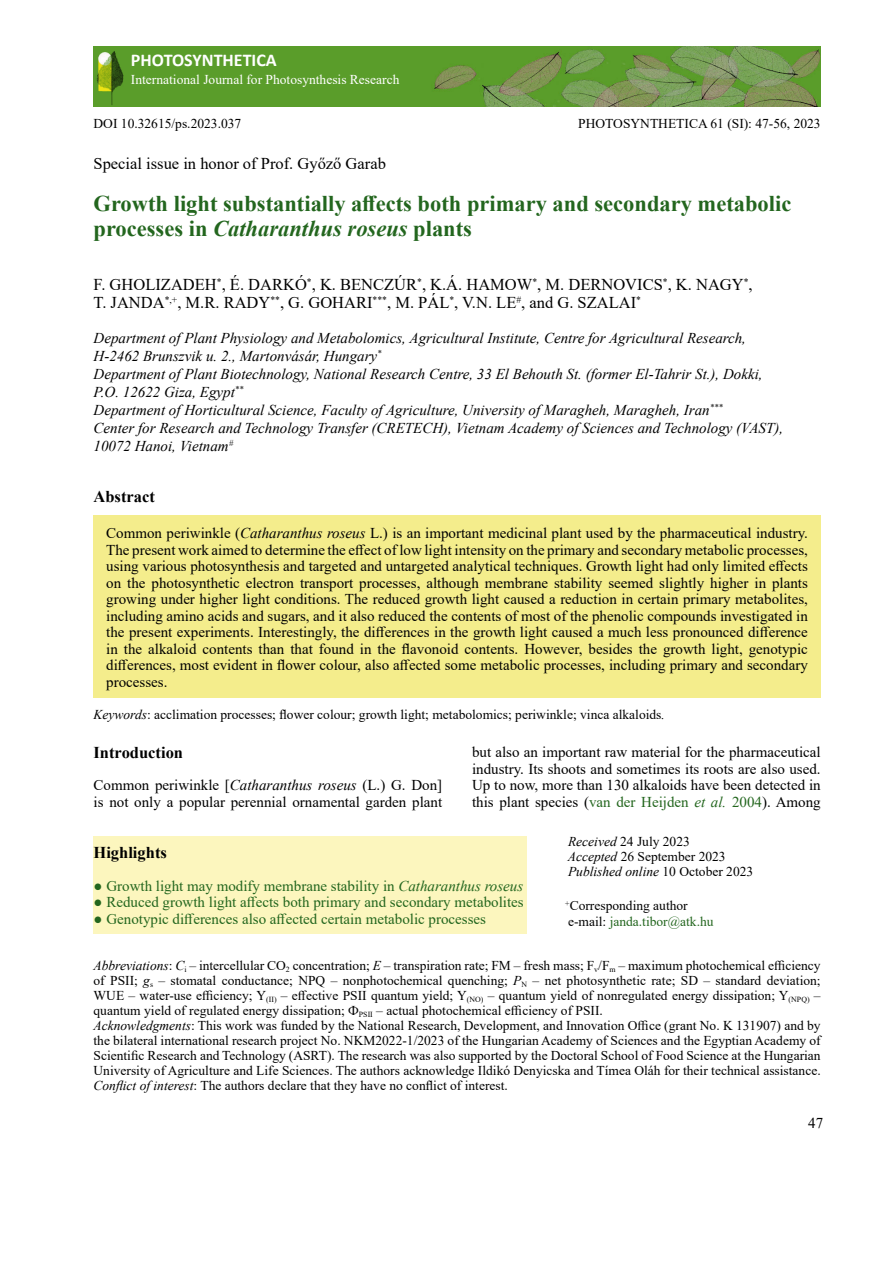
<style>
.page{position:relative;width:893px;height:1263px;background:#fff}
.page>*{position:absolute;margin:0;border:0;box-sizing:border-box;transform-origin:0 0}
.t1{font:700 22.5px/25.5px "Times New Roman";color:#23661e}
.t2{font:700 18px "Calibri";color:#fff}
.t3{font:16.5px/18px "Times New Roman";color:#000}
.t4{font:700 16.5px "Times New Roman";color:#000}
.t5{font:15px/16.5px "Times New Roman";color:#000;text-align:justify}
.t6{font:italic 15px/18px "Times New Roman";color:#000}
.t7{font:15px "Times New Roman";color:#23661e}
.t8{font:13.5px/15px "Times New Roman";color:#000}
.t9{font:13.5px "Times New Roman";color:#fff}
.s1{font-style:italic}
.s2{color:#23661e}
.s3{font-style:italic;color:#23661e}
</style>
<div class="page">
<img style="left:126px;top:47px;width:695px;height:59px">
<img style="left:94px;top:47px;width:32px;height:59px">
<div style="left:94px;top:515px;width:727px;height:182px;background:#f4ed8c"></div>
<div style="left:94px;top:837px;width:433px;height:97px;background:#fcf6be"></div>
<h2 class="t2" style="left:131px;top:47px;width:147px">PHOTOSYNTHETICA</h2>
<p class="t9" style="left:131px;top:70px;width:270px">International Journal for Photosynthesis Research</p>
<p class="t8" style="left:94px;top:116px;width:149px">DOI 10.32615/ps.2023.037</p>
<p class="t8" style="left:578px;top:116px;width:244px">PHOTOSYNTHETICA 61 (SI): 47-56, 2023</p>
<p class="t3" style="left:94px;top:154px;width:294px">Special issue in honor of Prof. Győző Garab</p>
<h1 class="t1" style="left:94px;top:190px;width:699px">Growth light substantially affects both primary and secondary metabolic processes in <span class="s1">Catharanthus roseus</span> plants</h1>
<p class="t3" style="left:94px;top:275px;width:661px">F. GHOLIZADEH<sup>*</sup>, É. DARKÓ<sup>*</sup>, K. BENCZÚR<sup>*</sup>, K.Á. HAMOW<sup>*</sup>, M. DERNOVICS<sup>*</sup>, K. NAGY<sup>*</sup>,<br>T. JANDA<sup>*,+</sup>, M.R. RADY<sup>**</sup>, G. GOHARI<sup>***</sup>, M. PÁL<sup>*</sup>, V.N. LE<sup>#</sup>, and G. SZALAI<sup>*</sup></p>
<p class="t6" style="left:94px;top:328px;width:691px">Department of Plant Physiology and Metabolomics, Agricultural Institute, Centre for Agricultural Research, H-2462 Brunszvik u. 2., Martonvásár, Hungary<sup>*<br></sup>Department of Plant Biotechnology, National Research Centre, 33 El Behouth St. (former El-Tahrir St.), Dokki, P.O. 12622 Giza, Egypt<sup>**<br></sup>Department of Horticultural Science, Faculty of Agriculture, University of Maragheh, Maragheh, Iran<sup>***<br></sup>Center for Research and Technology Transfer (CRETECH), Vietnam Academy of Sciences and Technology (VAST), 10072 Hanoi, Vietnam<sup>#</sup></p>
<p class="t4" style="left:94px;top:484px;width:63px">Abstract</p>
<p class="t5" style="left:106px;top:524px;width:703px">Common periwinkle (<span class="s1">Catharanthus roseus</span> L.) is an important medicinal plant used by the pharmaceutical industry.<br>The present work aimed to determine the effect of low light intensity on the primary and secondary metabolic processes, using various photosynthesis and targeted and untargeted analytical techniques. Growth light had only limited effects on the photosynthetic electron transport processes, although membrane stability seemed slightly higher in plants growing under higher light conditions. The reduced growth light caused a reduction in certain primary metabolites, including amino acids and sugars, and it also reduced the contents of most of the phenolic compounds investigated in the present experiments. Interestingly, the differences in the growth light caused a much less pronounced difference in the alkaloid contents than that found in the flavonoid contents. However, besides the growth light, genotypic differences, most evident in flower colour, also affected some metabolic processes, including primary and secondary processes.</p>
<p class="t8" style="left:94px;top:707px;width:573px"><span class="s1">Keywords</span>: acclimation processes; flower colour; growth light; metabolomics; periwinkle; vinca alkaloids<span class="s1">.</span></p>
<p class="t4" style="left:94px;top:740px;width:91px">Introduction</p>
<p class="t5" style="left:94px;top:776px;width:350px">Common periwinkle [<span class="s1">Catharanthus roseus</span> (L.) G. Don] is not only a popular perennial ornamental garden plant</p>
<p class="t5" style="left:472px;top:743px;width:350px">but also an important raw material for the pharmaceutical industry. Its shoots and sometimes its roots are also used.<br>Up to now, more than 130 alkaloids have been detected in this plant species (<span class="s2">van der Heijden</span> <span class="s3">et al.</span> <span class="s2">2004</span>). Among</p>
<p class="t4" style="left:94px;top:840px;width:75px">Highlights</p>
<p class="t7" style="left:94px;top:875px;width:431px">● Growth light may modify membrane stability in <span class="s1">Catharanthus roseus</span></p>
<p class="t7" style="left:94px;top:891px;width:432px">● Reduced growth light affects both primary and secondary metabolites</p>
<p class="t7" style="left:94px;top:908px;width:394px">● Genotypic differences also affected certain metabolic processes</p>
<p class="t8" style="left:568px;top:833px;width:187px"><span class="s1">Received</span> 24 July 2023<br><span class="s1">Accepted</span> 26 September 2023<br><span class="s1">Published online</span> 10 October 2023</p>
<p class="t8" style="left:565px;top:897px;width:150px;line-height:16.2px"><sup>+</sup>Corresponding author e-mail: <span class="s2">janda.tibor@atk.hu</span></p>
<p class="t8" style="left:94px;top:958px;width:729px"><span class="s1">Abbreviations</span>: <span class="s1">C</span><sub>i</sub> – intercellular CO<sub>2</sub> concentration; <span class="s1">E</span> – transpiration rate; FM – fresh mass; F<sub>v</sub>/F<sub>m</sub> – maximum photochemical efficiency of PSII; <span class="s1">g</span><sub>s</sub> – stomatal conductance; NPQ – nonphotochemical quenching; <span class="s1">P</span><sub>N</sub> – net photosynthetic rate; SD – standard deviation; WUE – water-use efficiency; Y<sub>(II)</sub> – effective PSII quantum yield; Y<sub>(NO)</sub> – quantum yield of nonregulated energy dissipation; Y<sub>(NPQ)</sub> – quantum yield of regulated energy dissipation; Ф<sub>PSII</sub> – actual photochemical efficiency of PSII.<br><span class="s1">Acknowledgments</span>: This work was funded by the National Research, Development, and Innovation Office (grant No. K 131907) and by the bilateral international research project No. NKM2022-1/2023 of the Hungarian Academy of Sciences and the Egyptian Academy of Scientific Research and Technology (ASRT). The research was also supported by the Doctoral School of Food Science at the Hungarian University of Agriculture and Life Sciences. The authors acknowledge Ildikó Denyicska and Tímea Oláh for their technical assistance.<br><span class="s1">Conflict of interest</span>: The authors declare that they have no conflict of interest.</p>
<p class="t5" style="left:808px;top:1114px;width:16px">47</p>
</div>
